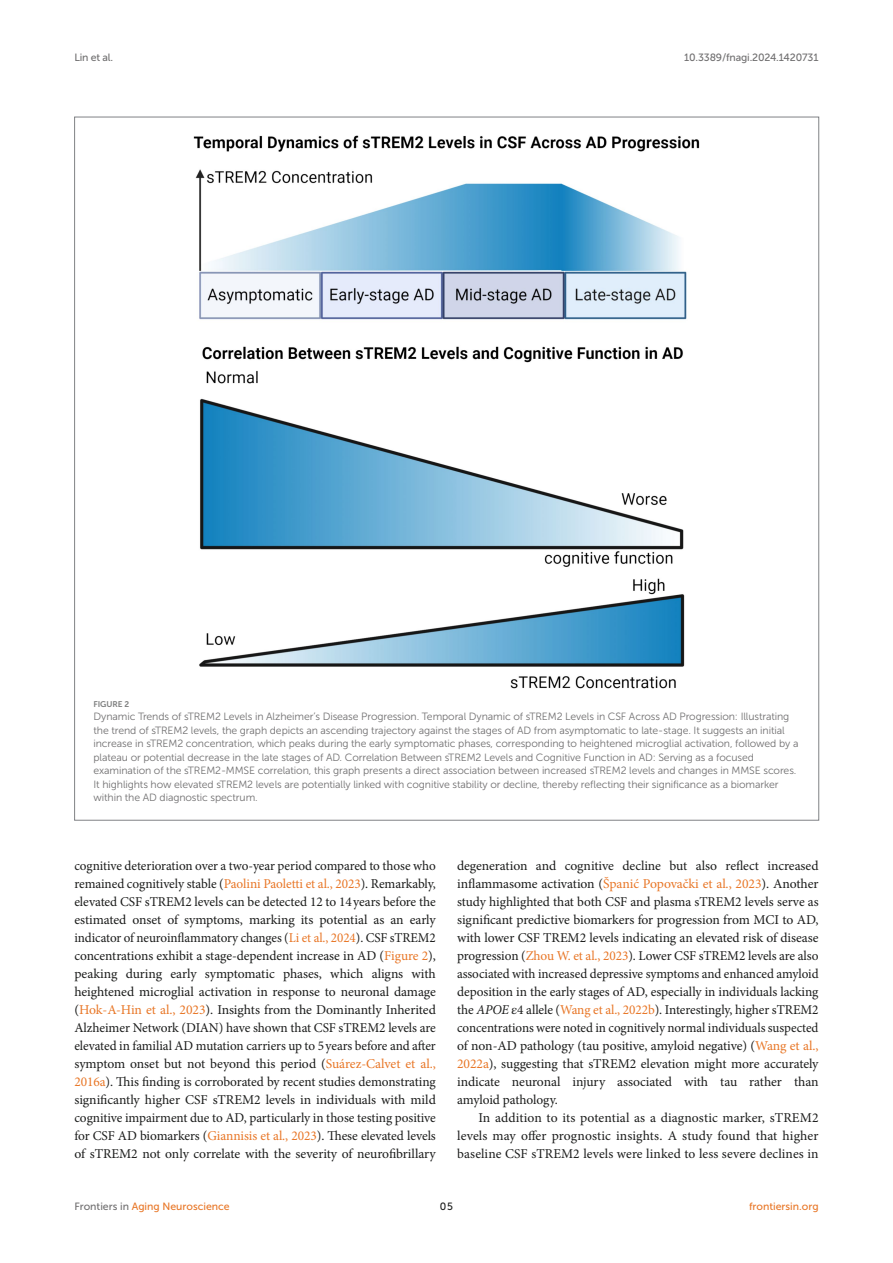
<style>
.page{position:relative;width:893px;height:1263px;background:#fff}
.page>*{position:absolute;margin:0;border:0;box-sizing:border-box;transform-origin:0 0}
.TEXT_FLUSH{font:13.5px/18px "Minion Pro";letter-spacing:-.005em;color:#1b1c1b;text-align:justify}
.TEXT{font:13.5px/18px "Minion Pro";letter-spacing:.01em;color:#1b1c1b;text-align:justify}
.FIG_LEG{font:10.5px/13.5px "Museo Sans 300";letter-spacing:-.01em;color:#706f70}
.t1{font:10.5px "Museo Sans 500";color:#e87626}
.t2{font:10.5px "Museo Sans 500";letter-spacing:-.015em;color:#706f70}
.t3{font:10.5px "Museo Sans 500";color:#1b1c1b}
.FIG_HD{font:8.25px "Museo Sans 700";letter-spacing:-.01em;color:#7e7f7f}
.s1{color:#e87626}
.s2{font-style:italic}
.s3{font-family:"STIX General"}
.s4{color:#706f70}
</style>
<div class="page">
<img style="left:194px;top:136px;width:506px;height:552px">
<p class="t2" style="left:74px;top:51px;width:40px">Lin et al.</p>
<p class="t2" style="left:684px;top:51px;width:136px">10.3389/fnagi.2024.1420731</p>
<p class="FIG_HD" style="left:94px;top:699px;width:37px">FIGURE 2</p>
<p class="FIG_LEG" style="left:94px;top:710px;width:706px">Dynamic Trends of sTREM2 Levels in Alzheimer’s Disease Progression. Temporal Dynamic of sTREM2 Levels in CSF Across AD Progression: Illustrating the trend of sTREM2 levels, the graph depicts an ascending trajectory against the stages of AD from asymptomatic to late-stage. It suggests an initial increase in sTREM2 concentration, which peaks during the early symptomatic phases, corresponding to heightened microglial activation, followed by a plateau or potential decrease in the late stages of AD. Correlation Between sTREM2 Levels and Cognitive Function in AD: Serving as a focused examination of the sTREM2-MMSE correlation, this graph presents a direct association between increased sTREM2 levels and changes in MMSE scores.<br>It highlights how elevated sTREM2 levels are potentially linked with cognitive stability or decline, thereby reflecting their significance as a biomarker within the AD diagnostic spectrum.</p>
<p class="TEXT_FLUSH" style="left:74px;top:857px;width:363px">cognitive deterioration over a two-year period compared to those who remained cognitively stable (<span class="s1">Paolini Paoletti et al., 2023</span>). Remarkably, elevated CSF sTREM2 levels can be detected 12 to 14years before the estimated onset of symptoms, marking its potential as an early indicator of neuroinflammatory changes (<span class="s1">Li et al., 2024</span>). CSF sTREM2 concentrations exhibit a stage-dependent increase in AD (<span class="s1">Figure 2</span>), peaking during early symptomatic phases, which aligns with heightened microglial activation in response to neuronal damage (<span class="s1">Hok-A-Hin et al., 2023</span>). Insights from the Dominantly Inherited Alzheimer Network (DIAN) have shown that CSF sTREM2 levels are elevated in familial AD mutation carriers up to 5years before and after symptom onset but not beyond this period (<span class="s1">Suárez-Calvet et al., 2016a</span>). This finding is corroborated by recent studies demonstrating significantly higher CSF sTREM2 levels in individuals with mild cognitive impairment due to AD, particularly in those testing positive for CSF AD biomarkers (<span class="s1">Giannisis et al., 2023</span>). These elevated levels of sTREM2 not only correlate with the severity of neurofibrillary</p>
<p class="TEXT_FLUSH" style="left:457px;top:857px;width:363px">degeneration and cognitive decline but also reflect increased inflammasome activation (<span class="s1">Španić Popovački et al., 2023</span>). Another study highlighted that both CSF and plasma sTREM2 levels serve as significant predictive biomarkers for progression from MCI to AD, with lower CSF TREM2 levels indicating an elevated risk of disease progression (<span class="s1">Zhou W. et al., 2023</span>). Lower CSF sTREM2 levels are also associated with increased depressive symptoms and enhanced amyloid deposition in the early stages of AD, especially in individuals lacking the <span class="s2">APOE</span> <span class="s3">ε</span>4 allele (<span class="s1">Wang et al., 2022b</span>). Interestingly, higher sTREM2 concentrations were noted in cognitively normal individuals suspected of non-AD pathology (tau positive, amyloid negative) (<span class="s1">Wang et al., 2022a</span>), suggesting that sTREM2 elevation might more accurately indicate neuronal injury associated with tau rather than amyloid pathology.</p>
<p class="TEXT" style="left:457px;top:1109px;width:363px;text-indent:21px">In addition to its potential as a diagnostic marker, sTREM2 levels may offer prognostic insights. A study found that higher baseline CSF sTREM2 levels were linked to less severe declines in</p>
<p class="t1" style="left:74px;top:1200px;width:157px"><span class="s4">Frontiers in</span> Aging Neuroscience</p>
<p class="t3" style="left:440px;top:1200px;width:14px">05</p>
<p class="t1" style="left:749px;top:1200px;width:71px">frontiersin.org</p>
</div>
